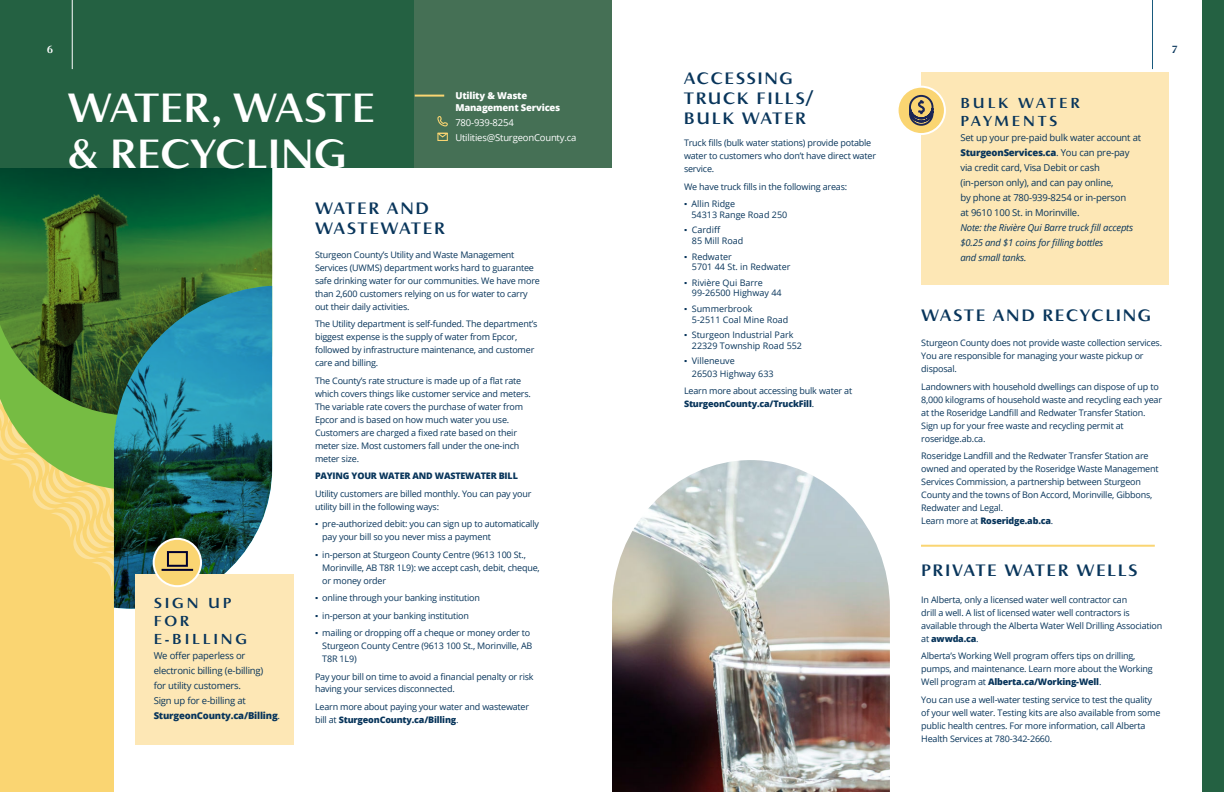
<style>
.page{position:relative;width:1224px;height:792px;background:#fff}
.page>*{position:absolute;margin:0;border:0;box-sizing:border-box;transform-origin:0 0}
.t1{font:700 39.5px/46.1px "Accent Graphic";color:#fff}
.t2{font:700 16px/20px "Accent Graphic";letter-spacing:.1em;color:#08355b}
.t3{font:700 14px/18px "Accent Graphic";letter-spacing:.2em;color:#08355b}
.t4{font:700 10px "Accent Graphic";color:#fff}
.t5{font:700 10px "Accent Graphic";color:#08355b}
.t6{font:9.5px/15px "Open Sans";letter-spacing:-.02em;color:#08355b}
.t7{font:italic 9.5px/15px "Open Sans";letter-spacing:-.02em;color:#08355b}
.t8{font:9.5px/15px "Open Sans";letter-spacing:-.02em;color:#fff}
.t9{font:800 9.5px/12px "Open Sans";letter-spacing:-.02em;color:#fff}
.t10{font:9px/13px "Open Sans";letter-spacing:-.02em;color:#08355b}
.t11{font:9px/10.8px "Open Sans";color:#08355b}
.t12{font:800 9px "Open Sans";letter-spacing:-.02em;color:#08355b}
.s1{font-weight:800}
.s2{font-family:"Arial"}
</style>
<div class="page">
<div style="left:0;top:240px;width:114px;height:552px;background:#fad572"></div>
<svg style="left:32px;top:490px;width:82px;height:118px"></svg>
<svg style="left:0;top:415px;width:114px;height:75px;fill:#76bc43"></svg>
<img style="left:612px;top:460px;width:278px;height:332px">
<img style="left:0;top:168px;width:272px;height:247px">
<img style="left:114px;top:286px;width:158px;height:323px">
<div style="left:0;top:0;width:612px;height:168px;background:#246142"></div>
<div style="left:1203px;top:0;width:21px;height:792px;background:#246142"></div>
<div style="left:415px;top:0;width:197px;height:168px;background:#457055"></div>
<hr style="left:1152px;top:0;width:1px;height:69px;background:#185a7d">
<hr style="left:72px;top:0;width:1px;height:69px;background:#fff">
<svg style="left:437px;top:116px;width:11px;height:10px"></svg>
<div style="left:437px;top:133px;width:11px;height:8px;border:1px solid #fad572"></div>
<svg style="left:437px;top:132px;width:11px;height:6px"></svg>
<hr style="left:415px;top:95px;width:29px;height:2px;background:#fad572">
<div style="left:921px;top:72px;width:248px;height:212px;background:#fde7b5"></div>
<div style="left:898px;top:87px;width:47px;height:47px;background:#fad572;border-radius:50%"></div>
<div style="left:897px;top:86px;width:49px;height:49px;border:2px solid #fff;border-radius:50%"></div>
<hr style="left:921px;top:545px;width:234px;height:2px;background:#fad572">
<svg style="left:909px;top:94px;width:25px;height:32px"></svg>
<div style="left:135px;top:574px;width:158px;height:171px;background:#fde7b5"></div>
<div style="left:154px;top:539px;width:47px;height:47px;background:#fad572;border-radius:50%"></div>
<div style="left:153px;top:538px;width:49px;height:49px;border:2px solid #fff;border-radius:50%"></div>
<svg style="left:161px;top:551px;width:33px;height:20px"></svg>
<p class="t4" style="left:47px;top:44px;width:8px">6</p>
<p class="t5" style="left:1172px;top:44px;width:7px">7</p>
<h1 class="t1" style="left:67px;top:85px;width:309px">WATER, WASTE &amp; RECYCLING</h1>
<p class="t9" style="left:455px;top:90px;width:106px">Utility &amp; Waste<br>Management Services</p>
<h2 class="t2" style="left:684px;top:69px;width:129px">ACCESSING<br>TRUCK FILLS/<br>BULK WATER</h2>
<h3 class="t3" style="left:960px;top:94px;width:121px">BULK WATER<br>PAYMENTS</h3>
<p class="t6" style="left:960px;top:131px;width:182px">Set up your pre-paid bulk water account at <span class="s1">SturgeonServices.ca</span>. You can pre-pay via credit card, Visa Debit or cash (in-person only), and can pay online,<br>by phone at 780-939-8254 or in-person<br>at 9610 100 St. in Morinville.</p>
<p class="t7" style="left:960px;top:220px;width:174px">Note: the Rivière Qui Barre truck fill accepts $0.25 and $1 coins for filling bottles<br>and small tanks.</p>
<p class="t8" style="left:455px;top:116px;width:122px">780-939-8254<br>Utilities@SturgeonCounty.ca</p>
<p class="t10" style="left:684px;top:136px;width:194px">Truck fills (bulk water stations) provide potable water to customers who don’t have direct water service.</p>
<p class="t10" style="left:684px;top:180px;width:165px">We have truck fills in the following areas:</p>
<p class="t11" style="left:692px;top:200px;width:97px;text-indent:-8px"><span class="s2">▪</span> Allin Ridge<br>54313 Range Road 250</p>
<p class="t11" style="left:692px;top:225px;width:53px;text-indent:-8px"><span class="s2">▪</span> Cardiff<br>85 Mill Road</p>
<p class="t11" style="left:692px;top:252px;width:100px;text-indent:-8px"><span class="s2">▪</span> Redwater<br>5701 44 St. in Redwater</p>
<p class="t11" style="left:692px;top:278px;width:91px;text-indent:-8px"><span class="s2">▪</span> Rivière Qui Barre<br>99-26500 Highway 44</p>
<p class="t11" style="left:692px;top:304px;width:98px;text-indent:-8px"><span class="s2">▪</span> Summerbrook<br>5-2511 Coal Mine Road</p>
<p class="t11" style="left:692px;top:330px;width:112px;text-indent:-8px"><span class="s2">▪</span> Sturgeon Industrial Park<br>22329 Township Road 552</p>
<p class="t11" style="left:692px;top:355px;width:83px;line-height:13px;text-indent:-8px"><span class="s2">▪</span> Villeneuve<br>26503 Highway 633</p>
<p class="t10" style="left:684px;top:386px;width:170px">Learn more about accessing bulk water at<br><span class="s1">SturgeonCounty.ca/TruckFill</span>.</p>
<h2 class="t2" style="left:315px;top:199px;width:131px">WATER AND<br>WASTEWATER</h2>
<p class="t10" style="left:315px;top:249px;width:226px">Sturgeon County’s Utility and Waste Management Services (UWMS) department works hard to guarantee safe drinking water for our communities. We have more than 2,600 customers relying on us for water to carry out their daily activities.</p>
<p class="t10" style="left:315px;top:318px;width:224px">The Utility department is self-funded. The department’s biggest expense is the supply of water from Epcor, followed by infrastructure maintenance, and customer care and billing.</p>
<p class="t10" style="left:315px;top:374px;width:217px">The County’s rate structure is made up of a flat rate which covers things like customer service and meters.<br>The variable rate covers the purchase of water from Epcor and is based on how much water you use.<br>Customers are charged a fixed rate based on their meter size. Most customers fall under the one-inch meter size.</p>
<p class="t12" style="left:315px;top:472px;width:204px">PAYING YOUR WATER AND WASTEWATER BILL</p>
<p class="t10" style="left:315px;top:488px;width:218px">Utility customers are billed monthly. You can pay your utility bill in the following ways:</p>
<p class="t10" style="left:322px;top:518px;width:218px;text-indent:-7px"><span class="s2">▪</span> pre-authorized debit: you can sign up to automatically pay your bill so you never miss a payment</p>
<p class="t10" style="left:322px;top:549px;width:219px;text-indent:-7px"><span class="s2">▪</span> in-person at Sturgeon County Centre (9613 100 St.,<br>Morinville, AB T8R 1L9): we accept cash, debit, cheque, or money order</p>
<p class="t10" style="left:315px;top:592px;width:167px"><span class="s2">▪</span> online through your banking institution</p>
<p class="t10" style="left:315px;top:610px;width:155px"><span class="s2">▪</span> in-person at your banking institution</p>
<p class="t10" style="left:322px;top:626px;width:212px;text-indent:-7px"><span class="s2">▪</span> mailing or dropping off a cheque or money order to<br>Sturgeon County Centre (9613 100 St., Morinville, AB<br>T8R 1L9)</p>
<p class="t10" style="left:315px;top:670px;width:220px">Pay your bill on time to avoid a financial penalty or risk having your services disconnected.</p>
<p class="t10" style="left:315px;top:701px;width:216px">Learn more about paying your water and wastewater bill at <span class="s1">SturgeonCounty.ca/Billing</span>.</p>
<h2 class="t2" style="left:921px;top:305px;width:232px">WASTE AND RECYCLING</h2>
<p class="t10" style="left:921px;top:338px;width:242px">Sturgeon County does not provide waste collection services.<br>You are responsible for managing your waste pickup or disposal.</p>
<p class="t10" style="left:921px;top:381px;width:242px">Landowners with household dwellings can dispose of up to 8,000 kilograms of household waste and recycling each year at the Roseridge Landfill and Redwater Transfer Station.<br>Sign up for your free waste and recycling permit at roseridge.ab.ca.</p>
<p class="t10" style="left:921px;top:449px;width:239px">Roseridge Landfill and the Redwater Transfer Station are owned and operated by the Roseridge Waste Management Services Commission, a partnership between Sturgeon County and the towns of Bon Accord, Morinville, Gibbons, Redwater and Legal.<br>Learn more at <span class="s1">Roseridge.ab.ca</span>.</p>
<h2 class="t2" style="left:921px;top:560px;width:218px">PRIVATE WATER WELLS</h2>
<p class="t10" style="left:921px;top:594px;width:243px">In Alberta, only a licensed water well contractor can<br>drill a well. A list of licensed water well contractors is available through the Alberta Water Well Drilling Association at <span class="s1">awwda.ca</span>.</p>
<p class="t10" style="left:921px;top:649px;width:233px">Alberta’s Working Well program offers tips on drilling, pumps, and maintenance. Learn more about the Working<br>Well program at <span class="s1">Alberta.ca/Working-Well</span>.</p>
<p class="t10" style="left:921px;top:693px;width:241px">You can use a well-water testing service to test the quality of your well water. Testing kits are also available from some public health centres. For more information, call Alberta Health Services at 780-342-2660.</p>
<h3 class="t3" style="left:154px;top:594px;width:95px">SIGN UP<br>FOR<br>E-BILLING</h3>
<p class="t6" style="left:154px;top:647px;width:128px">We offer paperless or electronic billing (e-billing)<br>for utility customers.<br>Sign up for e-billing at<br><span class="s1">SturgeonCounty.ca/Billing</span>.</p>
</div>
